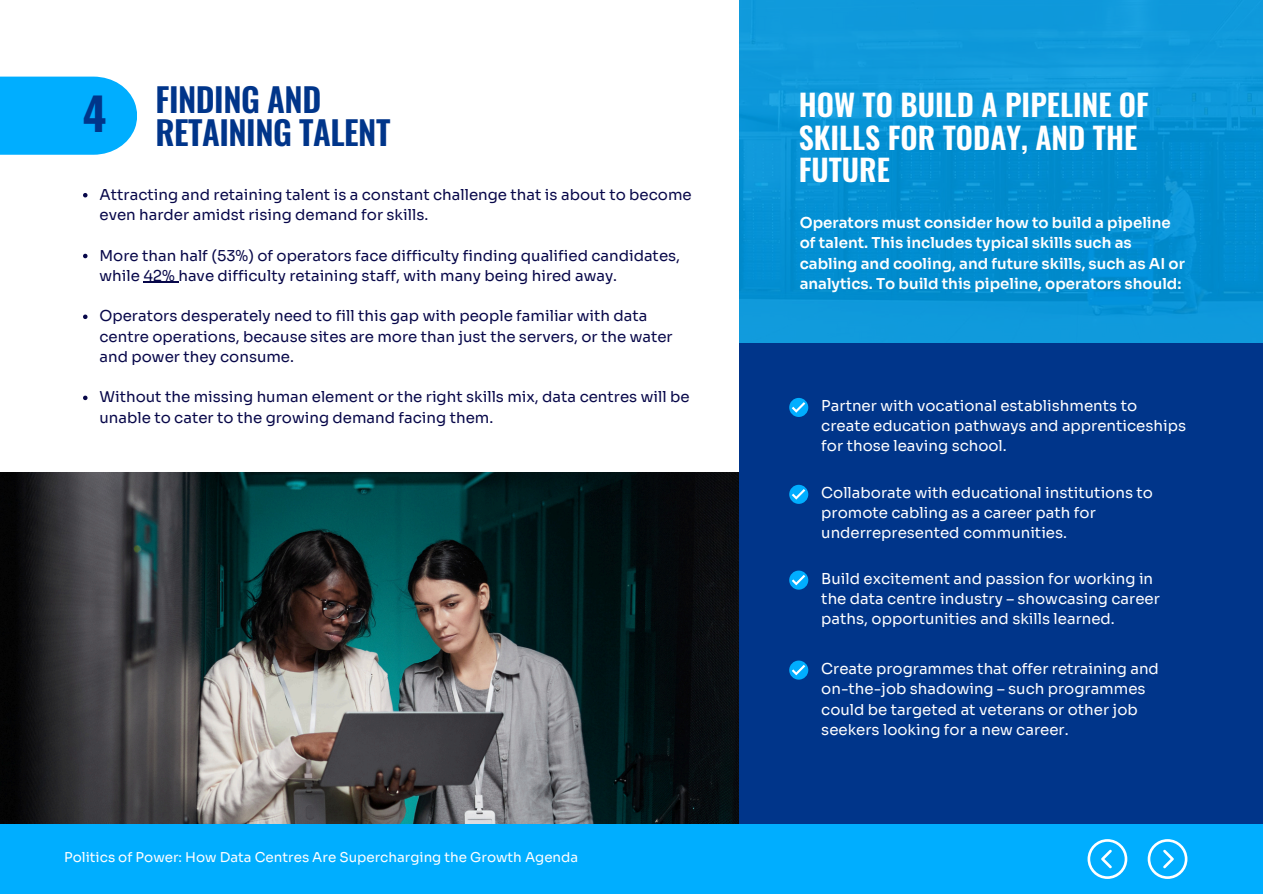
<style>
.page{position:relative;width:1263px;height:894px;background:#fff}
.page>*{position:absolute;margin:0;border:0;box-sizing:border-box;transform-origin:0 0}
.t1{font:700 45px "Oswald";color:#00358a}
.t2{font:600 33px/32.7px "Oswald";letter-spacing:-.015em;color:#00358a}
.t3{font:600 30px/32.7px "Oswald";color:#fff}
.t4{font:15px/20.2px "Sora";color:#070749}
.t5{font:15px/20.2px "Sora";color:#fff}
.t6{font:600 15px/20.2px "Sora";color:#fff}
.t7{font:13.5px "Sora";color:#fff}
</style>
<div class="page">
<img style="left:0;top:472px;width:739px;height:352px">
<div style="left:739px;top:4px;width:524px;height:858px;background:#00358a"></div>
<div style="left:739px;top:0;width:524px;height:342px;background:linear-gradient(to right,#0a95d7,#0892d4)"></div>
<div style="left:0;top:824px;width:1263px;height:69px;background:#00aeff"></div>
<svg style="left:1148px;top:839px;width:39px;height:39px"></svg>
<svg style="left:1088px;top:839px;width:39px;height:39px"></svg>
<svg style="left:789px;top:398px;width:19px;height:19px"></svg>
<svg style="left:792px;top:402px;width:13px;height:10px"></svg>
<svg style="left:789px;top:484px;width:19px;height:19px"></svg>
<svg style="left:792px;top:489px;width:13px;height:10px"></svg>
<div style="left:789px;top:570px;width:19px;height:19px;background:#00aeff;border-radius:50%"></div>
<svg style="left:792px;top:575px;width:13px;height:10px"></svg>
<div style="left:789px;top:660px;width:19px;height:19px;background:#00aeff;border-radius:50%"></div>
<svg style="left:792px;top:665px;width:13px;height:10px"></svg>
<svg style="left:0;top:77px;width:137px;height:78px;background:#11b3ff"></svg>
<svg style="left:83px;top:193px;width:5px;height:4px"></svg>
<svg style="left:83px;top:254px;width:5px;height:4px"></svg>
<hr style="left:143px;top:282px;width:35px;height:1px;background:#070749">
<svg style="left:83px;top:314px;width:5px;height:5px"></svg>
<svg style="left:83px;top:395px;width:5px;height:5px"></svg>
<p class="t1" style="left:83px;top:78px;width:25px">4</p>
<p class="t2" style="left:155px;top:82px;width:236px">FINDING AND<br>RETAINING TALENT</p>
<p class="t4" style="left:100px;top:184px;width:594px">Attracting and retaining talent is a constant challenge that is about to become even harder amidst rising demand for skills.</p>
<p class="t4" style="left:100px;top:245px;width:582px">More than half (53%) of operators face difficulty finding qualified candidates, while 42% have difficulty retaining staff, with many being hired away.</p>
<p class="t4" style="left:100px;top:306px;width:575px">Operators desperately need to fill this gap with people familiar with data centre operations, because sites are more than just the servers, or the water and power they consume.</p>
<h1 class="t4" style="left:100px;top:387px;width:592px">Without the missing human element or the right skills mix, data centres will be unable to cater to the growing demand facing them.</h1>
<p class="t7" style="left:64px;top:849px;width:516px">Politics of Power: How Data Centres Are Supercharging the Growth Agenda</p>
<h2 class="t3" style="left:799px;top:87px;width:352px">HOW TO BUILD A PIPELINE OF<br>SKILLS FOR TODAY, AND THE<br>FUTURE</h2>
<p class="t6" style="left:800px;top:213px;width:387px">Operators must consider how to build a pipeline of talent. This includes typical skills such as cabling and cooling, and future skills, such as AI or analytics. To build this pipeline, operators should:</p>
<p class="t5" style="left:821px;top:395px;width:366px">Partner with vocational establishments to create education pathways and apprenticeships for those leaving school.</p>
<p class="t5" style="left:821px;top:482px;width:333px">Collaborate with educational institutions to promote cabling as a career path for underrepresented communities.</p>
<p class="t5" style="left:821px;top:568px;width:340px">Build excitement and passion for working in the data centre industry – showcasing career paths, opportunities and skills learned.</p>
<p class="t5" style="left:821px;top:658px;width:339px">Create programmes that offer retraining and on-the-job shadowing – such programmes could be targeted at veterans or other job seekers looking for a new career.</p>
</div>
